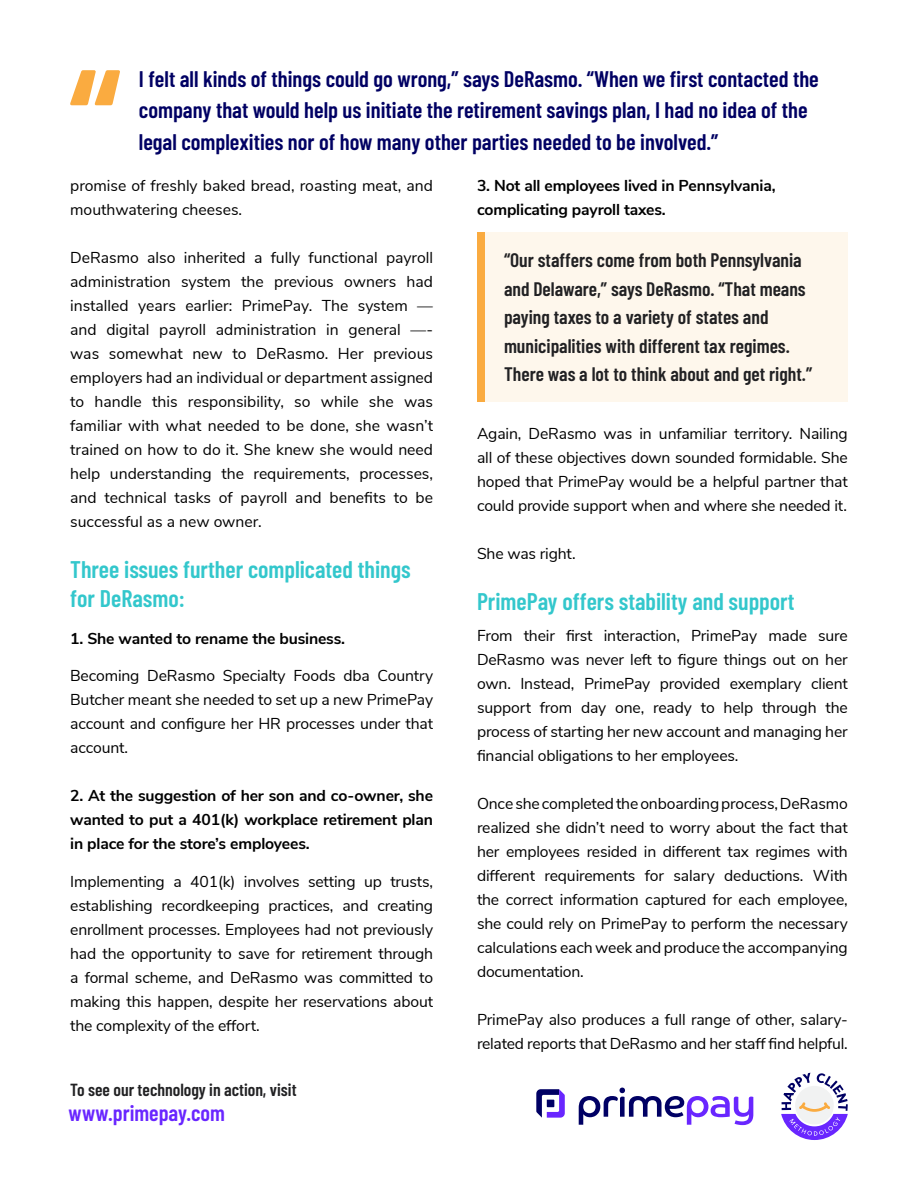
<style>
.page{position:relative;width:918px;height:1188px;background:#fff}
.page>*{position:absolute;margin:0;border:0;box-sizing:border-box;transform-origin:0 0}
.t1{font:600 24px/28.5px "Barlow Condensed";color:#33c7cc}
.t2{font:600 22.5px/31.5px "Barlow Condensed";color:#000063}
.t3{font:600 22.2px "Barlow Condensed";color:#6926ff}
.t4{font:600 19.5px/28.5px "Barlow Condensed";color:#212123}
.t5{font:600 17.55px "Barlow Condensed";color:#212123}
.t6{font:15.75px/24px "Nunito Sans";letter-spacing:-.01em;color:#000;text-align:justify}
.t7{font:700 15.75px/24px "Nunito Sans";letter-spacing:-.01em;color:#000;text-align:justify}
</style>
<div class="page">
<div style="left:481px;top:232px;width:367px;height:170px;background:#fef7ec"></div>
<div style="left:477px;top:232px;width:7px;height:170px;background:#faab40"></div>
<svg style="left:70px;top:70px;width:50px;height:35px"></svg>
<svg style="left:781px;top:1073px;width:67px;height:67px"></svg>
<svg style="left:536px;top:1089px;width:29px;height:29px"></svg>
<svg style="left:579px;top:1088px;width:174px;height:37px"></svg>
<p class="t2" style="left:139px;top:61px;width:681px">I felt all kinds of things could go wrong,” says DeRasmo. “When we first contacted the company that would help us initiate the retirement savings plan, I had no idea of the legal complexities nor of how many other parties needed to be involved.”</p>
<p class="t6" style="left:70px;top:173px;width:364px">promise of freshly baked bread, roasting meat, and mouthwatering cheeses.</p>
<p class="t6" style="left:70px;top:245px;width:364px">DeRasmo also inherited a fully functional payroll administration system the previous owners had installed years earlier: PrimePay. The system — and digital payroll administration in general —- was somewhat new to DeRasmo. Her previous employers had an individual or department assigned to handle this responsibility, so while she was familiar with what needed to be done, she wasn’t trained on how to do it. She knew she would need help understanding the requirements, processes, and technical tasks of payroll and benefits to be successful as a new owner.</p>
<p class="t1" style="left:70px;top:554px;width:342px">Three issues further complicated things for DeRasmo:</p>
<p class="t7" style="left:70px;top:625px;width:276px">1. She wanted to rename the business.</p>
<p class="t6" style="left:70px;top:663px;width:364px">Becoming DeRasmo Specialty Foods dba Country Butcher meant she needed to set up a new PrimePay account and configure her HR processes under that account.</p>
<p class="t7" style="left:70px;top:783px;width:364px">2. At the suggestion of her son and co-owner, she wanted to put a 401(k) workplace retirement plan in place for the store’s employees.</p>
<p class="t6" style="left:70px;top:868px;width:364px">Implementing a 401(k) involves setting up trusts, establishing recordkeeping practices, and creating enrollment processes. Employees had not previously had the opportunity to save for retirement through a formal scheme, and DeRasmo was committed to making this happen, despite her reservations about the complexity of the effort.</p>
<p class="t5" style="left:70px;top:1078px;width:228px">To see our technology in action, visit</p>
<p class="t3" style="left:69px;top:1098px;width:158px">www.primepay.com</p>
<p class="t7" style="left:477px;top:173px;width:300px">3. Not all employees lived in Pennsylvania, complicating payroll taxes.</p>
<p class="t4" style="left:504px;top:245px;width:310px">“Our staffers come from both Pennsylvania and Delaware,” says DeRasmo. “That means paying taxes to a variety of states and municipalities with different tax regimes.<br>There was a lot to think about and get right.”</p>
<p class="t6" style="left:477px;top:420px;width:372px">Again, DeRasmo was in unfamiliar territory. Nailing all of these objectives down sounded formidable. She hoped that PrimePay would be a helpful partner that could provide support when and where she needed it.</p>
<p class="t6" style="left:477px;top:540px;width:100px">She was right.</p>
<p class="t1" style="left:477px;top:585px;width:319px">PrimePay offers stability and support</p>
<p class="t6" style="left:477px;top:622px;width:372px">From their first interaction, PrimePay made sure DeRasmo was never left to figure things out on her own. Instead, PrimePay provided exemplary client support from day one, ready to help through the process of starting her new account and managing her financial obligations to her employees.</p>
<p class="t6" style="left:477px;top:790px;width:372px">Once she completed the onboarding process, DeRasmo realized she didn’t need to worry about the fact that her employees resided in different tax regimes with different requirements for salary deductions. With the correct information captured for each employee, she could rely on PrimePay to perform the necessary calculations each week and produce the accompanying documentation.</p>
<p class="t6" style="left:477px;top:1006px;width:372px">PrimePay also produces a full range of other, salary&shy;related reports that DeRasmo and her staff find helpful.</p>
</div>
